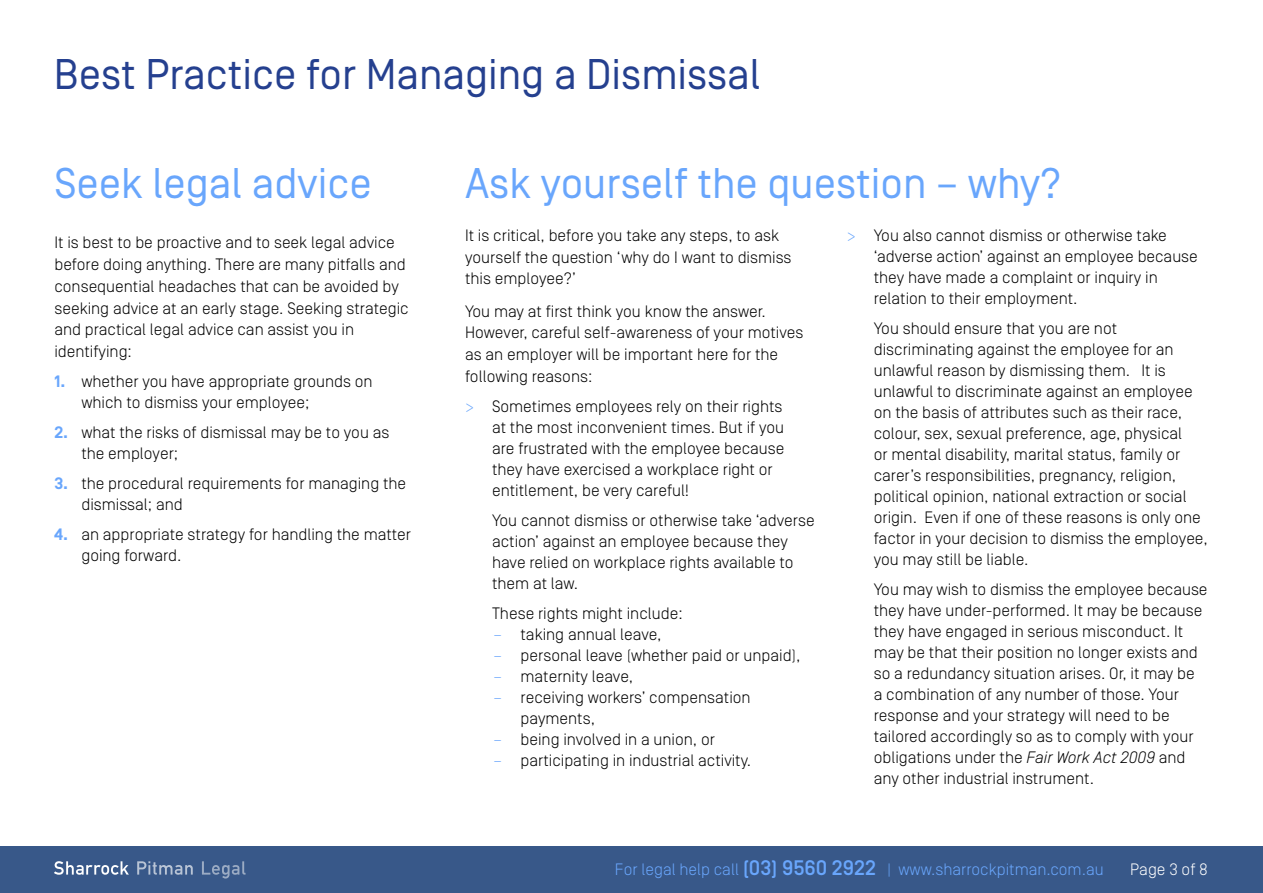
<style>
.page{position:relative;width:1263px;height:893px;background:#fff}
.page>*{position:absolute;margin:0;border:0;box-sizing:border-box;transform-origin:0 0}
.t1{font:42.9px "Simplon Norm";color:#69a6fc}
.t2{font:42.9px "Simplon Norm";color:#25408f}
.t3{font:300 16.5px/21px "Simplon Norm";color:#000}
.t4{font:300 16.5px "Simplon Norm";color:#69a6fc}
.t5{font:300 16.5px "Simplon Norm";color:#fff}
.s1{font-weight:700;color:#69a6fc}
.s2{color:#69a6fc}
.s3{font-style:italic}
.s4{font-weight:500;font-size:21px}
</style>
<div class="page">
<div style="left:0;top:846px;width:1263px;height:47px;background:#385889"></div>
<svg style="left:54px;top:861px;width:75px;height:14px"></svg>
<svg style="left:137px;top:861px;width:56px;height:14px"></svg>
<svg style="left:202px;top:861px;width:44px;height:17px"></svg>
<h1 class="t2" style="left:54px;top:51px;width:708px">Best Practice for Managing a Dismissal</h1>
<h1 class="t1" style="left:54px;top:161px;width:319px">Seek legal advice</h1>
<p class="t3" style="left:54px;top:232px;width:356px;line-height:21.8px">It is best to be proactive and to seek legal advice before doing anything. There are many pitfalls and consequential headaches that can be avoided by seeking advice at an early stage. Seeking strategic and practical legal advice can assist you in identifying:</p>
<p class="t3" style="left:81px;top:371px;width:293px;text-indent:-27px"><span class="s1">1.</span> whether you have appropriate grounds on which to dismiss your employee;</p>
<p class="t3" style="left:81px;top:422px;width:310px;text-indent:-27px"><span class="s1">2.</span> what the risks of dismissal may be to you as the employer;</p>
<p class="t3" style="left:81px;top:473px;width:326px;text-indent:-27px"><span class="s1">3.</span> the procedural requirements for managing the dismissal; and</p>
<p class="t3" style="left:81px;top:524px;width:331px;text-indent:-27px"><span class="s1">4.</span> an appropriate strategy for handling the matter going forward.</p>
<h1 class="t1" style="left:465px;top:161px;width:598px">Ask yourself the question – why?</h1>
<p class="t3" style="left:465px;top:224px;width:328px;line-height:21.8px">It is critical, before you take any steps, to ask yourself the question ‘why do I want to dismiss this employee?’</p>
<p class="t3" style="left:465px;top:300px;width:340px;line-height:21.8px">You may at first think you know the answer.<br>However, careful self-awareness of your motives as an employer will be important here for the following reasons:</p>
<p class="t3" style="left:492px;top:396px;width:294px;text-indent:-27px"><span class="s2">&gt;</span> Sometimes employees rely on their rights at the most inconvenient times. But if you are frustrated with the employee because they have exercised a workplace right or entitlement, be very careful!</p>
<p class="t3" style="left:492px;top:510px;width:324px">You cannot dismiss or otherwise take ‘adverse action’ against an employee because they have relied on workplace rights available to them at law.</p>
<p class="t3" style="left:492px;top:603px;width:192px">These rights might include:</p>
<p class="t3" style="left:493px;top:624px;width:170px"><span class="s2">–</span> taking annual leave,</p>
<p class="t3" style="left:493px;top:645px;width:308px"><span class="s2">–</span> personal leave (whether paid or unpaid),</p>
<p class="t3" style="left:493px;top:666px;width:141px"><span class="s2">–</span> maternity leave,</p>
<p class="t3" style="left:520px;top:687px;width:232px;text-indent:-27px"><span class="s2">–</span> receiving workers’ compensation payments,</p>
<p class="t3" style="left:493px;top:729px;width:223px"><span class="s2">–</span> being involved in a union, or</p>
<p class="t3" style="left:493px;top:750px;width:259px"><span class="s2">–</span> participating in industrial activity.</p>
<p class="t3" style="left:874px;top:225px;width:326px;text-indent:-27px"><span class="s2">&gt;</span> You also cannot dismiss or otherwise take ‘adverse action’ against an employee because they have made a complaint or inquiry in relation to their employment.</p>
<p class="t3" style="left:874px;top:318px;width:335px">You should ensure that you are not discriminating against the employee for an unlawful reason by dismissing them. It is unlawful to discriminate against an employee on the basis of attributes such as their race, colour, sex, sexual preference, age, physical<br>or mental disability, marital status, family or carer’s responsibilities, pregnancy, religion, political opinion, national extraction or social origin. Even if one of these reasons is only one factor in your decision to dismiss the employee, you may still be liable.</p>
<p class="t3" style="left:874px;top:579px;width:335px">You may wish to dismiss the employee because they have under-performed. It may be because they have engaged in serious misconduct. It may be that their position no longer exists and so a redundancy situation arises. Or, it may be<br>a combination of any number of those. Your response and your strategy will need to be tailored accordingly so as to comply with your obligations under the <span class="s3">Fair Work Act 2009</span> and any other industrial instrument.</p>
<p class="t4" style="left:615px;top:860px;width:490px">For legal help call <span class="s4">(03) 9560 2922</span> | www.sharrockpitman.com.au</p>
<p class="t5" style="left:1130px;top:860px;width:79px">Page 3 of 8</p>
</div>
